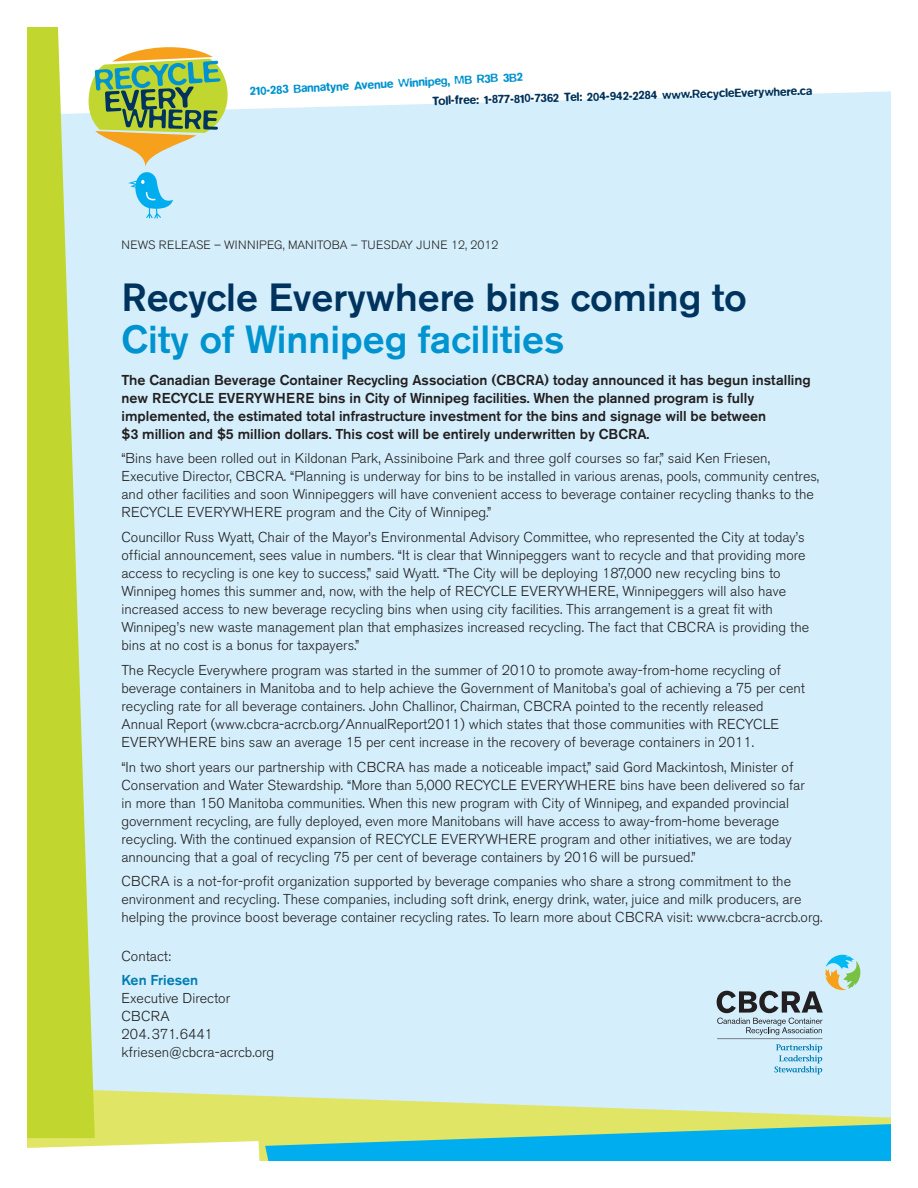
<style>
.page{position:relative;width:918px;height:1188px;background:#fff}
.page>*{position:absolute;margin:0;border:0;box-sizing:border-box;transform-origin:0 0}
.t1{font:500 39px "Akzidenz Grotesk BE";color:#00345e}
.t2{font:500 39px "Akzidenz Grotesk BE";color:#0093d0}
.t3{font:300 14.25px/18px "Akzidenz Grotesk BE";color:#231f20}
.t4{font:500 14.25px/18px "Akzidenz Grotesk BE";color:#231f20}
.t5{font:500 14.25px "Akzidenz Grotesk BE";color:#007cb2}
.t6{font:500 12.15px "Blur";color:#00345e}
.t7{font:500 12.15px "Blur";color:#0093d0}
.t8{font:300 12px "Akzidenz Grotesk BE";color:#231f20}
</style>
<div class="page">
<div style="left:95px;top:91px;width:796px;height:997px;background:#d4effb"></div>
<svg style="left:95px;top:1088px;width:796px;height:36px;background:#dae9a7"></svg>
<svg style="left:27px;top:27px;width:68px;height:1097px;background:#c7dd64"></svg>
<svg style="left:27px;top:1124px;width:864px;height:37px;background:#70cbbb"></svg>
<svg style="left:89px;top:47px;width:139px;height:172px;background:#b2cda5"></svg>
<svg style="left:717px;top:955px;width:143px;height:119px;background:#bcd7e0"></svg>
<p class="t7" style="left:250px;top:84px;width:275px;rotate:-3deg">210-283 Bannatyne Avenue Winnipeg, MB R3B 3B2</p>
<p class="t6" style="left:432px;top:95px;width:382px;rotate:-2deg">Toll-free: 1-877-810-7362 Tel: 204-942-2284 www.RecycleEverywhere.ca</p>
<p class="t8" style="left:122px;top:238px;width:378px">News Release – Winn ipeg, Man itoba – Tuesday Jun e 12, 2012</p>
<h1 class="t1" style="left:122px;top:274px;width:627px">Recycle Everywhere bins coming to</h1>
<h1 class="t2" style="left:122px;top:316px;width:444px">City of Winnipeg facilities</h1>
<p class="t4" style="left:122px;top:371px;width:691px">The Canadian Beverage Container Recycling Association (CBCRA) today announced it has begun installing new RECYCLE EVERYWHERE bins in City of Winnipeg facilities. When the planned program is fully implemented, the estimated total infrastructure investment for the bins and signage will be between<br>$3 million and $5 million dollars. This cost will be entirely underwritten by CBCRA.</p>
<p class="t3" style="left:121px;top:450px;width:699px">“Bins have been rolled out in Kildonan Park, Assiniboine Park and three golf courses so far,” said Ken Friesen, Executive Director, CBCRA. “Planning is underway for bins to be installed in various arenas, pools, community centres, and other facilities and soon Winnipeggers will have convenient access to beverage container recycling thanks to the RECYCLE EVE RYWHE RE program and the City of Winnipeg.”</p>
<p class="t3" style="left:121px;top:529px;width:689px">Councillor Russ Wyatt, Chair of the Mayor’s Environmental Advisory Committee, who represented the City at today’s official announcement, sees value in numbers. “It is clear that Winnipeggers want to recycle and that providing more access to recycling is one key to success,” said Wyatt. “The City will be deploying 187,000 new recycling bins to Winnipeg homes this summer and, now, with the help of RECYCLE EVE RYWHE RE, Winnipeggers will also have increased access to new beverage recycling bins when using city facilities. This arrangement is a great fit with Winnipeg’s new waste management plan that emphasizes increased recycling. The fact that CBCRA is providing the bins at no cost is a bonus for taxpayers.”</p>
<p class="t3" style="left:121px;top:661px;width:685px">The Recycle Everywhere program was started in the summer of 2010 to promote away-from-home recycling of beverage containers in Manitoba and to help achieve the Government of Manitoba’s goal of achieving a 75 per cent recycling rate for all beverage containers. John Challinor, Chairman, CBCRA pointed to the recently released Annual Report (www.cbcra-acrcb.org/AnnualReport2011) which states that those communities with RECYCLE<br>EVE RYWHE RE bins saw an average 15 per cent increase in the recovery of beverage containers in 2011.</p>
<p class="t3" style="left:121px;top:758px;width:685px">“I n two short years our partnership with CBCRA has made a noticeable impact,” said Gord Mackintosh, Minister of Conservation and Water Stewardship. “More than 5,000 RECYCLE EVE RYWHE RE bins have been delivered so far in more than 150 Manitoba communities. When this new program with City of Winnipeg, and expanded provincial government recycling, are fully deployed, even more Manitobans will have access to away-from-home beverage recycling. With the continued expansion of RECYCLE EVE RYWHE RE program and other initiatives, we are today announcing that a goal of recycling 75 per cent of beverage containers by 2016 will be pursued.”</p>
<p class="t3" style="left:121px;top:873px;width:703px">CBCRA is a not-for-profit organization supported by beverage companies who share a strong commitment to the environment and recycling. These companies, including soft drink, energy drink, water, juice and milk producers, are helping the province boost beverage container recycling rates. To learn more about CBCRA visit: www.cbcra-acrcb.org.</p>
<p class="t3" style="left:121px;top:947px;width:51px">Contact:</p>
<p class="t5" style="left:121px;top:972px;width:78px">Ken Friesen</p>
<p class="t3" style="left:121px;top:990px;width:154px">Executive Director<br>CBCRA<br>204.371.6441 kfriesen@cbcra-acrcb.org</p>
</div>
